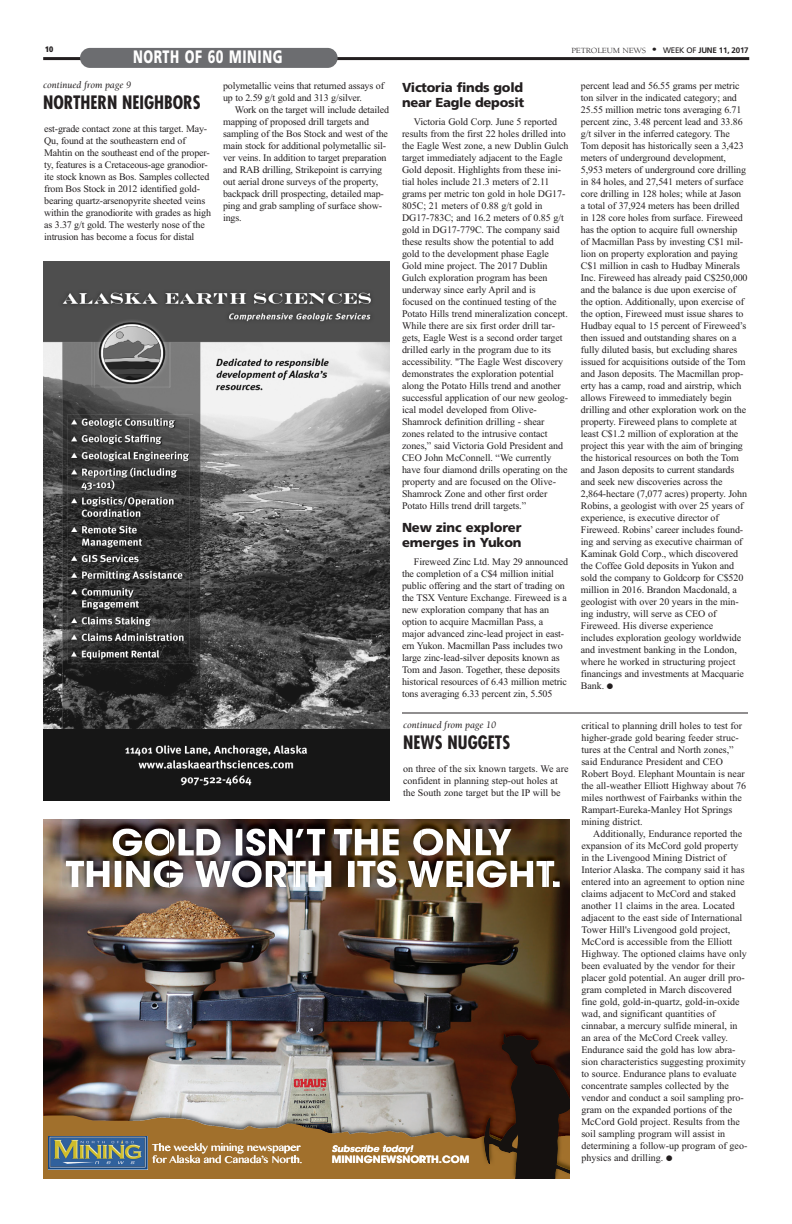
<style>
.page{position:relative;width:792px;height:1224px;background:#fff}
.page>*{position:absolute;margin:0;border:0;box-sizing:border-box;transform-origin:0 0}
.t1{font:700 condensed 18px "Futura";color:#231f20}
.t2{font:900 18px "Frutiger";letter-spacing:.05em;color:#fff;scale:.7 1}
.t3{font:900 13px/15px "Frutiger";letter-spacing:-.02em;color:#231f20}
.t4{font:10px/12px "Times New Roman";letter-spacing:-.01em;color:#231f20}
.t5{font:10px "Lao MN+T42";color:#fff;scale:1.05 1}
.t6{font:italic 10px "Berkeley";color:#231f20}
.t7{font:10px "ITC Avant Garde MM.665.750.";color:#fff;scale:1.05 1}
.t8{font:9px "ITC Avant Garde MM Oblique.665.750.";color:#fff;scale:1.05 1}
.t9{font:8.1px "Berkeley";letter-spacing:-.015em;color:#231f20;scale:1.11 1}
.t10{font:900 condensed 8px "Frutiger";color:#231f20}
.s1{font-size:12px}
.s2{font-family:"Frutiger";font-size:8px}
.s3{font-family:"Frutiger";font-weight:700;font-size:8px}
</style>
<div class="page">
<hr style="left:43px;top:57px;width:706px;height:3px;background:#231f20">
<div style="left:80px;top:48px;width:258px;height:20px;background:#6c6d70;border-radius:10px"></div>
<img style="left:44px;top:820px;width:525px;height:214px">
<img style="left:44px;top:1034px;width:525px;height:145px">
<img style="left:48px;top:1136px;width:99px;height:33px">
<img style="left:62px;top:821px;width:501px;height:66px">
<img style="left:265px;top:860px;width:131px;height:27px">
<img style="left:265px;top:876px;width:22px;height:11px">
<img style="left:195px;top:860px;width:67px;height:27px">
<img style="left:232px;top:871px;width:30px;height:16px">
<img style="left:200px;top:877px;width:26px;height:10px">
<img style="left:170px;top:860px;width:13px;height:27px">
<img style="left:170px;top:852px;width:122px;height:4px">
<img style="left:408px;top:860px;width:125px;height:27px">
<img style="left:295px;top:884px;width:100px;height:3px">
<img style="left:334px;top:828px;width:136px;height:28px">
<img style="left:340px;top:849px;width:130px;height:7px">
<img style="left:296px;top:829px;width:29px;height:26px">
<img style="left:536px;top:861px;width:11px;height:26px">
<img style="left:421px;top:884px;width:112px;height:3px">
<img style="left:511px;top:829px;width:1px;height:26px">
<img style="left:476px;top:829px;width:35px;height:26px">
<svg style="left:488px;top:830px;width:3px;height:25px"></svg>
<img style="left:547px;top:861px;width:8px;height:26px">
<svg style="left:554px;top:882px;width:6px;height:5px"></svg>
<img style="left:479px;top:1048px;width:68px;height:12px">
<img style="left:547px;top:1027px;width:22px;height:33px">
<img style="left:44px;top:1108px;width:126px;height:13px">
<img style="left:170px;top:1108px;width:125px;height:21px">
<img style="left:295px;top:1108px;width:184px;height:30px">
<img style="left:479px;top:1128px;width:31px;height:11px">
<img style="left:479px;top:1062px;width:68px;height:46px">
<img style="left:479px;top:1150px;width:38px;height:29px">
<img style="left:558px;top:1109px;width:11px;height:27px">
<img style="left:553px;top:1069px;width:16px;height:29px">
<img style="left:555px;top:1136px;width:14px;height:43px">
<img style="left:43px;top:261px;width:347px;height:540px">
<hr style="left:402px;top:713px;width:346px;height:1px;background:#231f20">
<p class="t10" style="left:45px;top:46px;width:10px">10</p>
<h1 class="t2" style="left:133px;top:50px;width:215px">NORTH OF 60 MINING</h1>
<p class="t9" style="left:571px;top:48px;width:161px">PETROLEUM NEWS <span class="s1">•</span> <span class="s2">WEEK OF</span> <span class="s3">JUNE 11, 2017</span></p>
<p class="t6" style="left:43px;top:81px;width:90px">continued from page 9</p>
<h1 class="t1" style="left:43px;top:95px;width:159px">NORTHERN NEIGHBORS</h1>
<p class="t4" style="left:44px;top:124px;width:168px">est-grade contact zone at this target. May-Qu, found at the southeastern end of Mahtin on the southeast end of the proper&shy;ty, features is a Cretaceous-age granodior&shy;ite stock known as Bos. Samples collected from Bos Stock in 2012 identified gold&shy;bearing quartz-arsenopyrite sheeted veins within the granodiorite with grades as high as 3.37 g/t gold. The westerly nose of the intrusion has become a focus for distal</p>
<p class="t4" style="left:223px;top:81px;width:162px">polymetallic veins that returned assays of up to 2.59 g/t gold and 313 g/silver.</p>
<p class="t4" style="left:223px;top:105px;width:167px;text-indent:12px">Work on the target will include detailed mapping of proposed drill targets and sampling of the Bos Stock and west of the main stock for additional polymetallic sil&shy;ver veins. In addition to target preparation and RAB drilling, Strikepoint is carrying out aerial drone surveys of the property, backpack drill prospecting, detailed map&shy;ping and grab sampling of surface show&shy;ings.</p>
<h2 class="t3" style="left:402px;top:81px;width:124px">Victoria finds gold near Eagle deposit</h2>
<p class="t4" style="left:402px;top:116px;width:168px;text-indent:12px">Victoria Gold Corp. June 5 reported results from the first 22 holes drilled into the Eagle West zone, a new Dublin Gulch target immediately adjacent to the Eagle Gold deposit. Highlights from these ini&shy;tial holes include 21.3 meters of 2.11 grams per metric ton gold in hole DG17- 805C; 21 meters of 0.88 g/t gold in DG17-783C; and 16.2 meters of 0.85 g/t gold in DG17-779C. The company said these results show the potential to add gold to the development phase Eagle Gold mine project. The 2017 Dublin Gulch exploration program has been underway since early April and is focused on the continued testing of the Potato Hills trend mineralization concept.<br>While there are six first order drill tar&shy;gets, Eagle West is a second order target drilled early in the program due to its accessibility. "The Eagle West discovery demonstrates the exploration potential along the Potato Hills trend and another successful application of our new geolog&shy;ical model developed from Olive-Shamrock definition drilling - shear zones related to the intrusive contact zones,” said Victoria Gold President and CEO John McConnell. “We currently have four diamond drills operating on the property and are focused on the Olive-Shamrock Zone and other first order Potato Hills trend drill targets.”</p>
<h2 class="t3" style="left:402px;top:521px;width:121px">New zinc explorer emerges in Yukon</h2>
<p class="t4" style="left:402px;top:556px;width:168px;text-indent:12px">Fireweed Zinc Ltd. May 29 announced the completion of a C$4 million initial public offering and the start of trading on the TSX Venture Exchange. Fireweed is a new exploration company that has an option to acquire Macmillan Pass, a major advanced zinc-lead project in east&shy;ern Yukon. Macmillan Pass includes two large zinc-lead-silver deposits known as Tom and Jason. Together, these deposits historical resources of 6.43 million metric tons averaging 6.33 percent zin, 5.505</p>
<p class="t6" style="left:403px;top:721px;width:95px">continued from page 10</p>
<h1 class="t1" style="left:403px;top:735px;width:109px">NEWS NUGGETS</h1>
<p class="t4" style="left:403px;top:764px;width:167px">on three of the six known targets. We are confident in planning step-out holes at the South zone target but the IP will be</p>
<p class="t5" style="left:152px;top:1144px;width:143px">The weekly mining newspaper</p>
<p class="t5" style="left:152px;top:1156px;width:145px">for Alaska and Canada’s North.</p>
<p class="t8" style="left:332px;top:1144px;width:79px">Subscribe today!</p>
<p class="t7" style="left:332px;top:1153px;width:133px">MININGNEWSNORTH.COM</p>
<p class="t4" style="left:581px;top:81px;width:168px">percent lead and 56.55 grams per metric ton silver in the indicated category; and 25.55 million metric tons averaging 6.71 percent zinc, 3.48 percent lead and 33.86 g/t silver in the inferred category. The Tom deposit has historically seen a 3,423 meters of underground development, 5,953 meters of underground core drilling in 84 holes, and 27,541 meters of surface core drilling in 128 holes; while at Jason a total of 37,924 meters has been drilled in 128 core holes from surface. Fireweed has the option to acquire full ownership of Macmillan Pass by investing C$1 mil&shy;lion on property exploration and paying C$1 million in cash to Hudbay Minerals Inc. Fireweed has already paid C$250,000 and the balance is due upon exercise of the option. Additionally, upon exercise of the option, Fireweed must issue shares to Hudbay equal to 15 percent of Fireweed’s then issued and outstanding shares on a fully diluted basis, but excluding shares issued for acquisitions outside of the Tom and Jason deposits. The Macmillan prop&shy;erty has a camp, road and airstrip, which allows Fireweed to immediately begin drilling and other exploration work on the property. Fireweed plans to complete at least C$1.2 million of exploration at the project this year with the aim of bringing the historical resources on both the Tom and Jason deposits to current standards and seek new discoveries across the 2,864-hectare (7,077 acres) property. John Robins, a geologist with over 25 years of experience, is executive director of Fireweed. Robins’ career includes found&shy;ing and serving as executive chairman of Kaminak Gold Corp., which discovered the Coffee Gold deposits in Yukon and sold the company to Goldcorp for C$520 million in 2016. Brandon Macdonald, a geologist with over 20 years in the min&shy;ing industry, will serve as CEO of Fireweed. His diverse experience includes exploration geology worldwide and investment banking in the London, where he worked in structuring project financings and investments at Macquarie Bank. ●</p>
<p class="t4" style="left:581px;top:721px;width:166px">critical to planning drill holes to test for higher-grade gold bearing feeder struc&shy;tures at the Central and North zones,” said Endurance President and CEO Robert Boyd. Elephant Mountain is near the all-weather Elliott Highway about 76 miles northwest of Fairbanks within the Rampart-Eureka-Manley Hot Springs mining district.</p>
<p class="t4" style="left:581px;top:829px;width:167px;text-indent:12px">Additionally, Endurance reported the expansion of its McCord gold property in the Livengood Mining District of Interior Alaska. The company said it has entered into an agreement to option nine claims adjacent to McCord and staked another 11 claims in the area. Located adjacent to the east side of International Tower Hill's Livengood gold project, McCord is accessible from the Elliott Highway. The optioned claims have only been evaluated by the vendor for their placer gold potential. An auger drill pro&shy;gram completed in March discovered fine gold, gold-in-quartz, gold-in-oxide wad, and significant quantities of cinnabar, a mercury sulfide mineral, in an area of the McCord Creek valley.<br>Endurance said the gold has low abra&shy;sion characteristics suggesting proximity to source. Endurance plans to evaluate concentrate samples collected by the vendor and conduct a soil sampling pro&shy;gram on the expanded portions of the McCord Gold project. Results from the soil sampling program will assist in determining a follow-up program of geo&shy;physics and drilling. ●</p>
</div>
